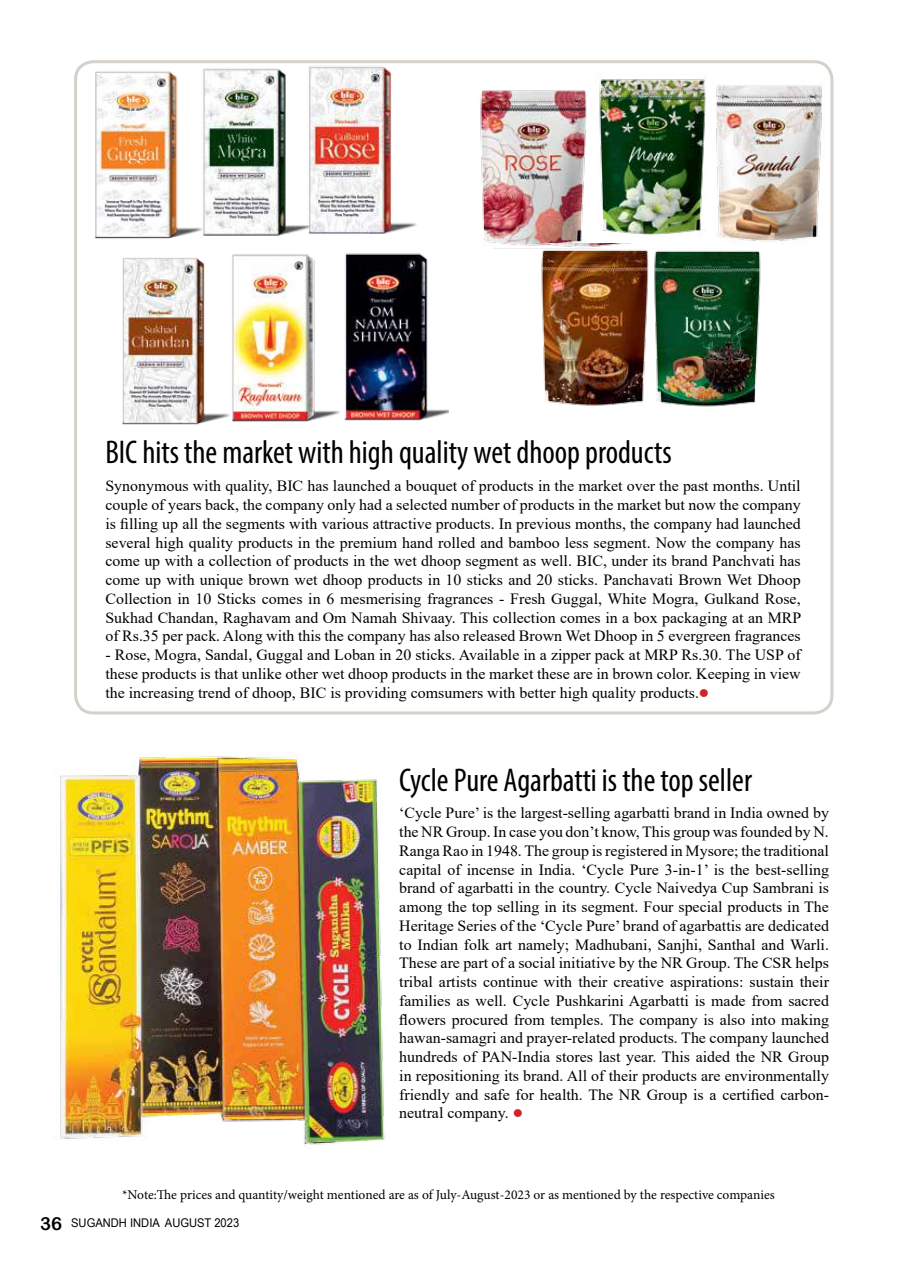
<style>
.page{position:relative;width:897px;height:1275px;background:#fff}
.page>*{position:absolute;margin:0;border:0;box-sizing:border-box;transform-origin:0 0}
.t1{font:condensed 33px "Myriad Pro";color:#000}
.t2{font:15.6px/18.8px "Times New Roman";color:#000;text-align:justify}
.t3{font:13.5px "Minion Pro";letter-spacing:-.005em;color:#000}
.t4{font:12px "Arial Narrow";color:#000;scale:1.14 1}
.s1{color:#d2232a}
.s2{font-family:"Arial Rounded MT Bold";font-size:18px}
</style>
<div class="page">
<div style="left:74px;top:60px;width:759px;height:654px;border:3px solid #d5d0ca;border-radius:18px"></div>
<img style="left:480px;top:77px;width:342px;height:169px">
<img style="left:523px;top:243px;width:128px;height:163px">
<img style="left:651px;top:243px;width:141px;height:164px">
<img style="left:77px;top:63px;width:111px;height:185px">
<img style="left:122px;top:258px;width:98px;height:167px">
<img style="left:188px;top:63px;width:106px;height:173px">
<img style="left:220px;top:254px;width:106px;height:168px">
<img style="left:294px;top:63px;width:123px;height:171px">
<img style="left:326px;top:253px;width:122px;height:168px">
<img style="left:60px;top:756px;width:325px;height:390px">
<h1 class="t1" style="left:105px;top:432px;width:568px">BIC hits the market with high quality wet dhoop products</h1>
<p class="t2" style="left:105px;top:476px;width:697px">Synonymous with quality, BIC has launched a bouquet of products in the market over the past months. Until couple of years back, the company only had a selected number of products in the market but now the company is filling up all the segments with various attractive products. In previous months, the company had launched several high quality products in the premium hand rolled and bamboo less segment. Now the company has come up with a collection of products in the wet dhoop segment as well. BIC, under its brand Panchvati has come up with unique brown wet dhoop products in 10 sticks and 20 sticks. Panchavati Brown Wet Dhoop Collection in 10 Sticks comes in 6 mesmerising fragrances - Fresh Guggal, White Mogra, Gulkand Rose, Sukhad Chandan, Raghavam and Om Namah Shivaay. This collection comes in a box packaging at an MRP of Rs.35 per pack. Along with this the company has also released Brown Wet Dhoop in 5 evergreen fragrances</p>
<p class="t2" style="left:105px;top:645px;width:697px">- Rose, Mogra, Sandal, Guggal and Loban in 20 sticks. Available in a zipper pack at MRP Rs.30. The USP of these products is that unlike other wet dhoop products in the market these are in brown color. Keeping in view the increasing trend of dhoop, BIC is providing comsumers with better high quality products.<span class="s1">●</span></p>
<h1 class="t1" style="left:399px;top:760px;width:354px">Cycle Pure Agarbatti is the top seller</h1>
<p class="t2" style="left:399px;top:803px;width:431px">‘Cycle Pure’ is the largest-selling agarbatti brand in India owned by the NR Group. In case you don’t know, This group was founded by N.<br>Ranga Rao in 1948. The group is registered in Mysore; the traditional capital of incense in India. ‘Cycle Pure 3-in-1’ is the best-selling brand of agarbatti in the country. Cycle Naivedya Cup Sambrani is among the top selling in its segment. Four special products in The Heritage Series of the ‘Cycle Pure’ brand of agarbattis are dedicated to Indian folk art namely; Madhubani, Sanjhi, Santhal and Warli.<br>These are part of a social initiative by the NR Group. The CSR helps tribal artists continue with their creative aspirations: sustain their families as well. Cycle Pushkarini Agarbatti is made from sacred flowers procured from temples. The company is also into making hawan-samagri and prayer-related products. The company launched hundreds of PAN-India stores last year. This aided the NR Group in repositioning its brand. All of their products are environmentally friendly and safe for health. The NR Group is a certified carbon&shy;neutral company. <span class="s1">●</span></p>
<p class="t3" style="left:122px;top:1186px;width:654px">*Note:The prices and quantity/weight mentioned are as of July-August-2023 or as mentioned by the respective companies</p>
<p class="t4" style="left:40px;top:1214px;width:176px"><span class="s2">36</span> SUGANDH INDIA AUGUST 2023</p>
</div>
